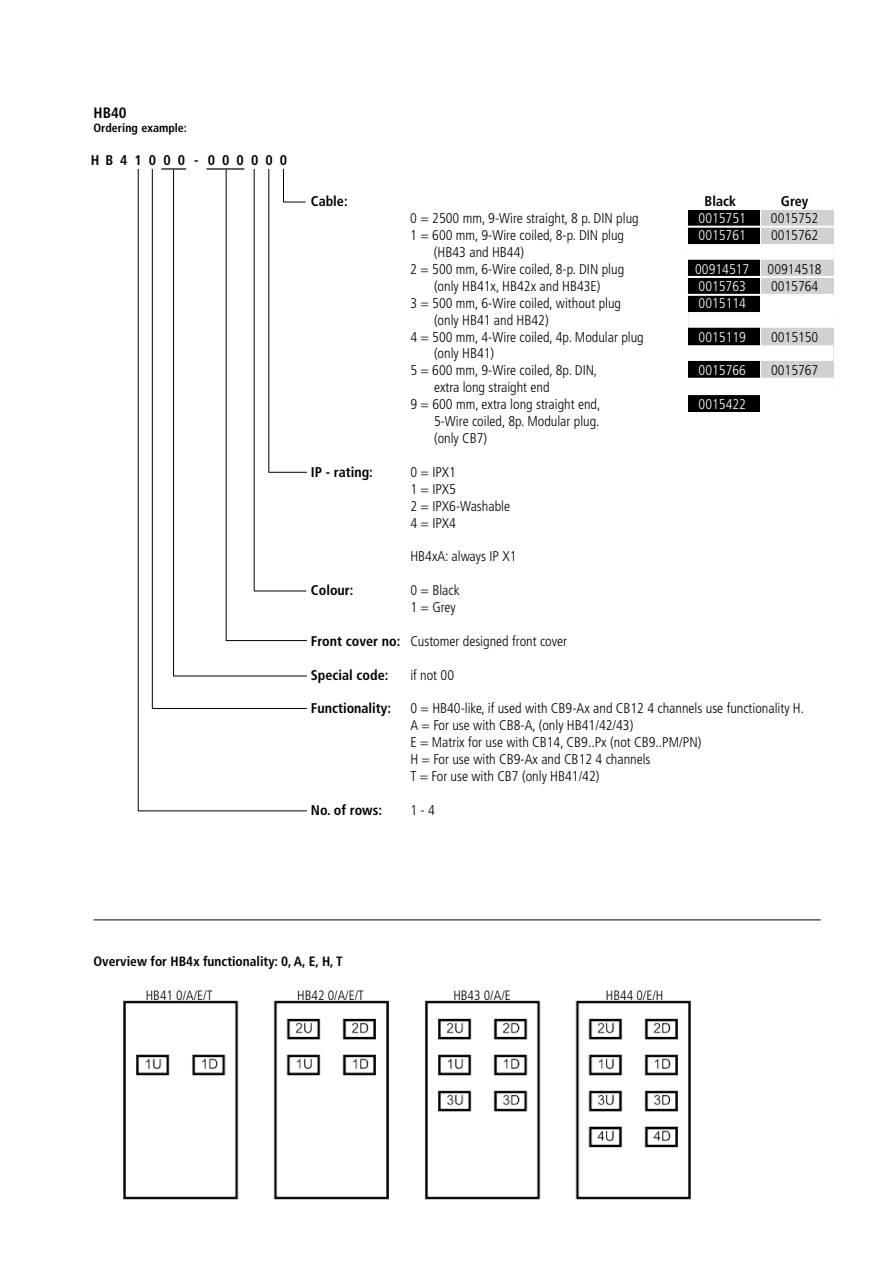
<style>
.page{position:relative;width:893px;height:1263px;background:#fff}
.page>*{position:absolute;margin:0;border:0;box-sizing:border-box;transform-origin:0 0}
.t1{font:700 condensed 15px "Frutiger LT Pro";color:#000}
.t2{font:300 condensed 14.1px/17px "Frutiger LT Pro";color:#000}
.t3{font:700 condensed 14.1px "Frutiger LT Pro";color:#000}
.t4{font:300 condensed 14.1px "Frutiger LT Pro";color:#fff}
.t5{font:700 condensed 14.1px "Frutiger LT Pro";letter-spacing:.505em;color:#000}
.t6{font:300 condensed 13.5px "Frutiger LT Pro";color:#000}
.t7{font:700 condensed 13.5px "Frutiger LT Pro";color:#000}
.t8{font:700 condensed 12px "Frutiger LT Pro";color:#000}
.s1{font-weight:700}
</style>
<div class="page">
<hr style="left:161px;top:168px;width:25px;height:2px;background:#000">
<hr style="left:138px;top:169px;width:1px;height:642px;background:#000">
<hr style="left:152px;top:169px;width:1px;height:540px;background:#000">
<hr style="left:173px;top:170px;width:1px;height:506px;background:#000">
<hr style="left:226px;top:170px;width:1px;height:471px;background:#000">
<hr style="left:254px;top:169px;width:1px;height:422px;background:#000">
<hr style="left:269px;top:169px;width:1px;height:303px;background:#000">
<hr style="left:283px;top:169px;width:1px;height:33px;background:#000">
<hr style="left:206px;top:168px;width:38px;height:2px;background:#000">
<svg style="left:283px;top:202px;width:23px;height:1px"></svg>
<hr style="left:269px;top:472px;width:38px;height:1px;background:#000">
<hr style="left:254px;top:591px;width:52px;height:1px;background:#000">
<hr style="left:226px;top:640px;width:81px;height:1px;background:#000">
<hr style="left:173px;top:676px;width:134px;height:1px;background:#000">
<hr style="left:152px;top:708px;width:155px;height:1px;background:#000">
<hr style="left:138px;top:811px;width:169px;height:1px;background:#000">
<div style="left:688px;top:210px;width:71px;height:202px;background:#000"></div>
<div style="left:761px;top:210px;width:72px;height:167px;background:#cfd1d3"></div>
<hr style="left:688px;top:226px;width:146px;height:2px;background:#fff">
<div style="left:687px;top:378px;width:146px;height:17px;background:#fff"></div>
<div style="left:688px;top:244px;width:146px;height:16px;background:#fff"></div>
<div style="left:687px;top:345px;width:146px;height:16px;background:#fff"></div>
<hr style="left:688px;top:294px;width:146px;height:2px;background:#fff">
<div style="left:688px;top:312px;width:146px;height:16px;background:#fff"></div>
<hr style="left:688px;top:276px;width:146px;height:2px;background:#fff">
<div style="left:760px;top:295px;width:75px;height:20px;background:#fff"></div>
<hr style="left:94px;top:919px;width:727px;height:1px;background:#000">
<img style="left:123px;top:1000px;width:568px;height:200px">
<p class="t1" style="left:94px;top:103px;width:35px">HB40</p>
<p class="t8" style="left:94px;top:121px;width:95px">Ordering example:</p>
<p class="t5" style="left:91px;top:152px;width:198px">HB41000 - 000000</p>
<p class="t3" style="left:311px;top:193px;width:38px">Cable:</p>
<p class="t3" style="left:705px;top:193px;width:33px">Black</p>
<p class="t3" style="left:781px;top:193px;width:29px">Grey</p>
<p class="t2" style="left:410px;top:210px;width:230px">0 = 2500 mm, 9-Wire straight, 8 p. DIN plug</p>
<p class="t4" style="left:699px;top:210px;width:49px">0015751</p>
<p class="t2" style="left:771px;top:210px;width:49px">0015752</p>
<p class="t2" style="left:410px;top:227px;width:215px">1 = 600 mm, 9-Wire coiled, 8-p. DIN plug</p>
<p class="t4" style="left:699px;top:227px;width:49px">0015761</p>
<p class="t2" style="left:771px;top:227px;width:49px">0015762</p>
<p class="t2" style="left:410px;top:244px;width:215px;text-indent:24px">(HB43 and HB44)<br>2 = 500 mm, 6-Wire coiled, 8-p. DIN plug</p>
<p class="t4" style="left:695px;top:261px;width:56px">00914517</p>
<p class="t2" style="left:768px;top:261px;width:56px">00914518</p>
<p class="t2" style="left:434px;top:278px;width:168px">(only HB41x, HB42x and HB43E)</p>
<p class="t4" style="left:699px;top:278px;width:49px">0015763</p>
<p class="t2" style="left:771px;top:278px;width:49px">0015764</p>
<p class="t2" style="left:410px;top:294px;width:212px">3 = 500 mm, 6-Wire coiled, without plug</p>
<p class="t4" style="left:699px;top:295px;width:49px">0015114</p>
<p class="t2" style="left:410px;top:311px;width:235px;text-indent:24px">(only HB41 and HB42)<br>4 = 500 mm, 4-Wire coiled, 4p. Modular plug</p>
<p class="t4" style="left:699px;top:329px;width:49px">0015119</p>
<p class="t2" style="left:771px;top:328px;width:49px">0015150</p>
<p class="t2" style="left:410px;top:345px;width:188px;text-indent:24px">(only HB41)<br>5 = 600 mm, 9-Wire coiled, 8p. DIN,</p>
<p class="t2" style="left:410px;top:379px;width:192px;text-indent:24px">extra long straight end<br>9 = 600 mm, extra long straight end,</p>
<p class="t2" style="left:434px;top:413px;width:167px">5-Wire coiled, 8p. Modular plug. (only CB7)</p>
<p class="t4" style="left:699px;top:362px;width:49px">0015766</p>
<p class="t2" style="left:771px;top:362px;width:49px">0015767</p>
<p class="t4" style="left:699px;top:396px;width:49px">0015422</p>
<p class="t3" style="left:311px;top:463px;width:64px">IP - rating:</p>
<p class="t2" style="left:410px;top:464px;width:101px">0 = IPX1<br>1 = IPX5<br>2 = IPX6-Washable<br>4 = IPX4</p>
<p class="t2" style="left:410px;top:548px;width:108px">HB4xA: always IP X1</p>
<p class="t3" style="left:311px;top:582px;width:44px">Colour:</p>
<p class="t2" style="left:410px;top:582px;width:51px">0 = Black<br>1 = Grey</p>
<p class="t2" style="left:311px;top:633px;width:258px"><span class="s1">Front cover no:</span> Customer designed front cover</p>
<p class="t3" style="left:311px;top:666px;width:79px">Special code:</p>
<p class="t2" style="left:410px;top:666px;width:45px">if not 00</p>
<p class="t3" style="left:311px;top:700px;width:82px">Functionality:</p>
<p class="t2" style="left:410px;top:700px;width:395px">0 = HB40-like, if used with CB9-Ax and CB12 4 channels use functionality H.<br>A = For use with CB8-A, (only HB41/42/43)<br>E = Matrix for use with CB14, CB9..Px (not CB9..PM/PN)<br>H = For use with CB9-Ax and CB12 4 channels<br>T = For use with CB7 (only HB41/42)</p>
<p class="t3" style="left:311px;top:802px;width:73px">No. of rows:</p>
<p class="t2" style="left:410px;top:802px;width:26px">1 - 4</p>
<p class="t7" style="left:94px;top:953px;width:250px">Overview for HB4x functionality: 0, A, E, H, T</p>
<p class="t6" style="left:146px;top:987px;width:68px">HB41 0/A/E/T</p>
<p class="t6" style="left:297px;top:987px;width:68px">HB42 0/A/E/T</p>
<p class="t6" style="left:453px;top:987px;width:59px">HB43 0/A/E</p>
<p class="t6" style="left:606px;top:987px;width:59px">HB44 0/E/H</p>
</div>
